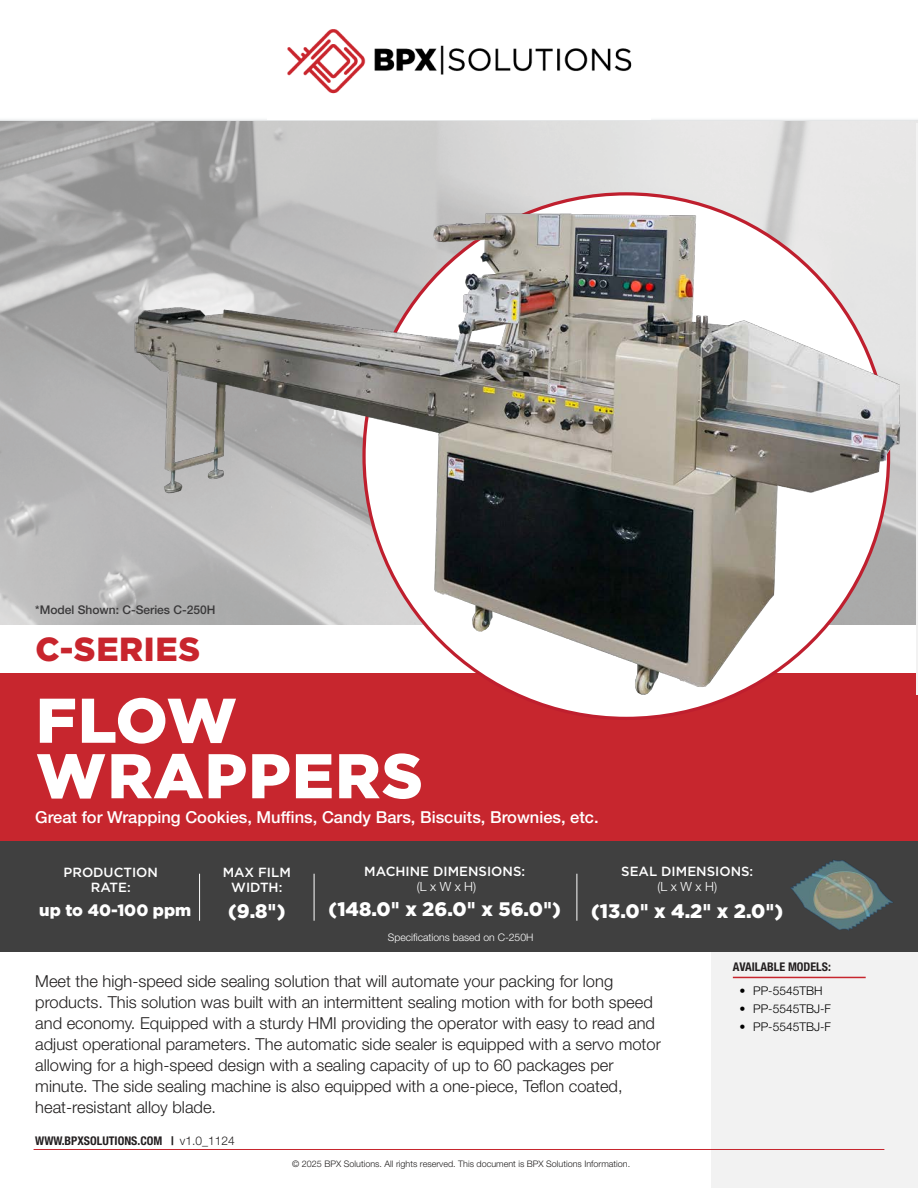
<style>
.page{position:relative;width:918px;height:1188px;background:#fff}
.page>*{position:absolute;margin:0;border:0;box-sizing:border-box;transform-origin:0 0}
.t1{font:900 63px/55.5px "Gotham Pro";letter-spacing:.02em;color:#fff}
.t2{font:900 33.45px "Gotham Pro";letter-spacing:.02em;color:#c8252d}
.t3{font:900 19.5px "Gotham Pro";color:#fff}
.t4{font:300 16.5px/21px "Helvetica Neue LT Std";color:#211f1f}
.t5{font:500 16.5px "Helvetica Neue LT Std";color:#fff}
.t6{font:900 16.5px "Gotham Pro";color:#fff}
.t7{font:500 13.2px/15.1px "Gotham";color:#fff;text-align:center}
.t8{font:300 12.6px "Helvetica Neue LT Std";color:#fff}
.t9{font:700 condensed 12px "Helvetica Neue LT Std";color:#231f20}
.t10{font:300 12px "Helvetica Neue LT Std";color:#000}
.t11{font:500 12px "Helvetica Neue LT Std";color:#3a393a}
.t12{font:300 10.35px "Helvetica Neue LT Std";color:#fff}
.t13{font:300 9px "Helvetica Neue LT Std";color:#211f1f}
.s1{font-family:"Helvetica Neue LT Std";font-weight:700;font-stretch:condensed}
.s2{color:#221f1f}
.s3{font-weight:300;font-stretch:normal;color:#221f1f}
</style>
<div class="page">
<div style="left:711px;top:947px;width:207px;height:241px;background:#f2f2f2"></div>
<img style="left:287px;top:29px;width:345px;height:65px">
<hr style="left:34px;top:1149px;width:850px;height:1px;background:#c7262e">
<div style="left:0;top:841px;width:918px;height:111px;background:#404040"></div>
<div style="left:0;top:627px;width:918px;height:214px;background:#c7262e"></div>
<div style="left:0;top:624px;width:918px;height:49px;background:#fff"></div>
<img style="left:0;top:122px;width:918px;height:503px">
<hr style="left:733px;top:977px;width:133px;height:1px;background:#c7262e">
<hr style="left:199px;top:874px;width:1px;height:47px;background:#fff">
<hr style="left:314px;top:874px;width:1px;height:47px;background:#fff">
<hr style="left:577px;top:874px;width:1px;height:47px;background:#fff">
<hr style="left:917px;top:123px;width:1px;height:571px;background:#f2f2f2">
<img style="left:114px;top:187px;width:799px;height:514px">
<img style="left:790px;top:860px;width:103px;height:71px">
<p class="t11" style="left:35px;top:602px;width:182px">*Model Shown: C-Series C-250H</p>
<h2 class="t2" style="left:36px;top:630px;width:166px">C-SERIES</h2>
<h1 class="t1" style="left:36px;top:691px;width:389px">FLOW<br>WRAPPERS</h1>
<p class="t5" style="left:35px;top:807px;width:565px">Great for Wrapping Cookies, Muffins, Candy Bars, Biscuits, Brownies, etc.</p>
<p class="t7" style="left:64px;top:864px;width:96px">PRODUCTION<br>RATE:</p>
<p class="t7" style="left:223px;top:864px;width:70px">MAX FILM<br>WIDTH:</p>
<p class="t7" style="left:364px;top:863px;width:162px">MACHINE DIMENSIONS:</p>
<p class="t8" style="left:417px;top:879px;width:61px">(L x W x H)</p>
<p class="t7" style="left:621px;top:863px;width:134px">SEAL DIMENSIONS:</p>
<p class="t8" style="left:657px;top:879px;width:61px">(L x W x H)</p>
<p class="t6" style="left:39px;top:901px;width:154px">up to 40-100 ppm</p>
<p class="t3" style="left:228px;top:900px;width:59px">(9.8<span class="s1">"</span>)</p>
<p class="t3" style="left:329px;top:897px;width:234px">(148.0<span class="s1">"</span> x 26.0<span class="s1">"</span> x 56.0<span class="s1">"</span>)</p>
<p class="t3" style="left:591px;top:900px;width:194px">(13.0<span class="s1">"</span> x 4.2<span class="s1">"</span> x 2.0<span class="s1">"</span>)</p>
<p class="t12" style="left:388px;top:931px;width:147px">Specifications based on C-250H</p>
<p class="t4" style="left:35px;top:970px;width:627px">Meet the high-speed side sealing solution that will automate your packing for long products. This solution was built with an intermittent sealing motion with for both speed and economy. Equipped with a sturdy HMI providing the operator with easy to read and adjust operational parameters. The automatic side sealer is equipped with a servo motor allowing for a high-speed design with a sealing capacity of up to 60 packages per minute. The side sealing machine is also equipped with a one-piece, Teflon coated, heat-resistant alloy blade.</p>
<p class="t9" style="left:35px;top:1133px;width:201px">WWW.BPXSOLUTIONS.COM <span class="s2">|</span> <span class="s3">v1.0_1124</span></p>
<p class="t13" style="left:292px;top:1158px;width:339px">© 2025 BPX Solutions. All rights reserved. This document is BPX Solutions Information.</p>
<p class="t9" style="left:733px;top:960px;width:100px">AVAILABLE MODELS:</p>
<p class="t10" style="left:740px;top:984px;width:84px">• PP-5545TBH</p>
<p class="t10" style="left:740px;top:1002px;width:93px">• PP-5545TBJ-F</p>
<p class="t10" style="left:740px;top:1020px;width:93px">• PP-5545TBJ-F</p>
</div>
